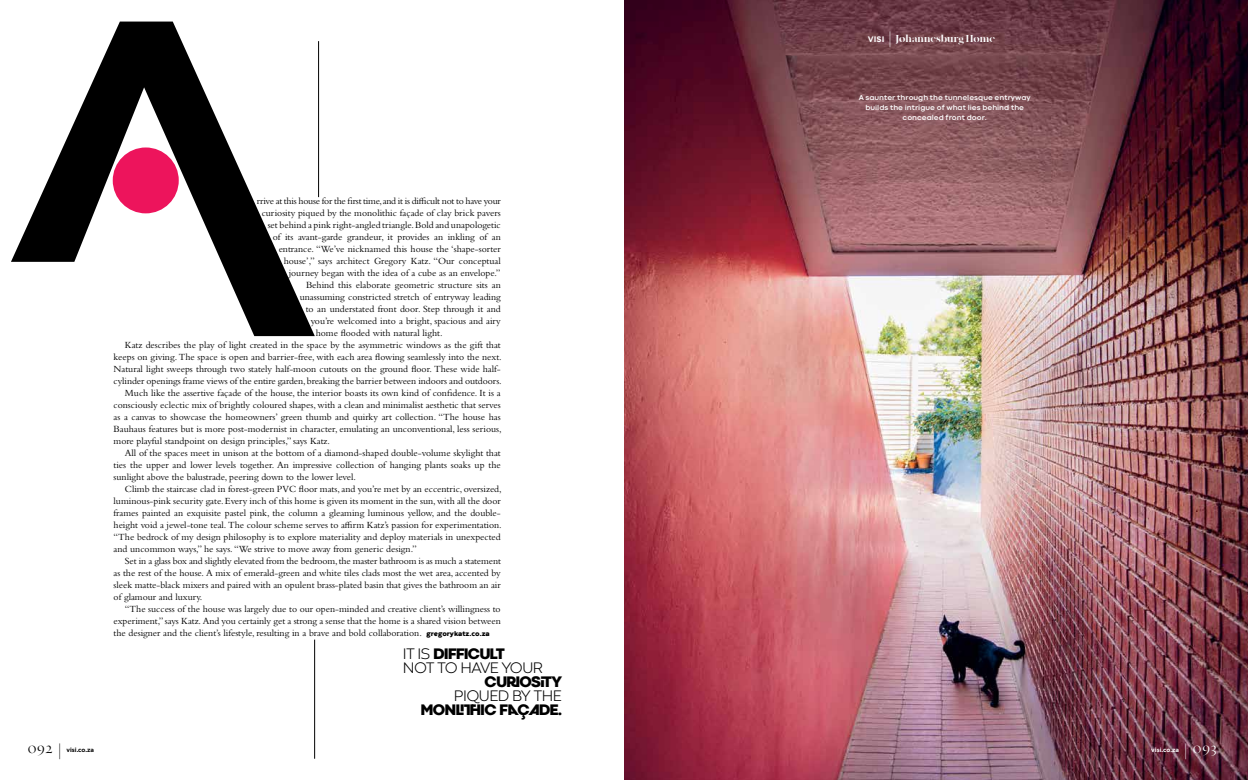
<style>
.page{position:relative;width:1248px;height:780px;background:#fff}
.page>*{position:absolute;margin:0;border:0;box-sizing:border-box;transform-origin:0 0}
.t1{font:200 17px "Gotham";color:#fff}
.t2{font:16px "Requiem Fine";color:#000}
.t3{font:16px "Requiem Fine";color:#fff}
.t4{font:700 15.9px "Codec Cold Logo";letter-spacing:-.03em;color:#000}
.t5{font:300 15.9px "Codec Warm";letter-spacing:-.03em;color:#000}
.t6{font:900 10px "MADE Canvas";color:#fff}
.t7{font:9.8px "Bembo Std";color:#000}
.t8{font:9.8px "Bembo Std";letter-spacing:-.025em;color:#000}
.t9{font:700 8px "Gotham";color:#fff}
.t10{font:700 7.5px/10px "Codec Cold";color:#fff;text-align:center}
.t11{font:700 6px "Gotham";color:#fff}
.t12{font:700 6px "Gotham";color:#000}
.s1{font-family:"Codec Warm";font-weight:800;font-size:7px}
.s2{font-family:"Codec Warm";font-weight:300}
.s3{font-weight:200;font-size:17px}
</style>
<div class="page">
<img style="left:624px;top:0;width:623px;height:780px">
<svg style="left:11px;top:22px;width:304px;height:314px"></svg>
<hr style="left:318px;top:41px;width:1px;height:156px;background:#000">
<hr style="left:314px;top:639px;width:1px;height:119px;background:#000">
<p class="t9" style="left:867px;top:34px;width:18px">VISI</p>
<h1 class="t1" style="left:887px;top:28px;width:6px">|</h1>
<p class="t6" style="left:895px;top:33px;width:101px">Johannesburg Home</p>
<p class="t8" style="left:257px;top:195px;width:246px">rrive at this house for the first time, and it is difficult not to have your</p>
<p class="t7" style="left:262px;top:207px;width:241px">curiosity piqued by the monolithic façade of clay brick pavers</p>
<p class="t7" style="left:268px;top:219px;width:235px">set behind a pink right-angled triangle. Bold and unapologetic</p>
<p class="t7" style="left:273px;top:231px;width:230px">of its avant-garde grandeur, it provides an inkling of an</p>
<p class="t7" style="left:279px;top:243px;width:224px">entrance. “We’ve nicknamed this house the ‘shape-sorter</p>
<p class="t7" style="left:284px;top:255px;width:219px">house’,” says architect Gregory Katz. “Our conceptual</p>
<p class="t7" style="left:289px;top:267px;width:213px">journey began with the idea of a cube as an envelope.”</p>
<p class="t7" style="left:306px;top:279px;width:196px">Behind this elaborate geometric structure sits an</p>
<p class="t7" style="left:300px;top:291px;width:203px">unassuming constricted stretch of entryway leading</p>
<p class="t7" style="left:306px;top:303px;width:196px">to an understated front door. Step through it and</p>
<p class="t7" style="left:311px;top:315px;width:192px">you’re welcomed into a bright, spacious and airy</p>
<p class="t7" style="left:316px;top:327px;width:128px">home flooded with natural light.</p>
<p class="t7" style="left:125px;top:339px;width:377px">Katz describes the play of light created in the space by the asymmetric windows as the gift that</p>
<p class="t7" style="left:114px;top:351px;width:389px">keeps on giving. The space is open and barrier-free, with each area flowing seamlessly into the next.</p>
<p class="t7" style="left:114px;top:363px;width:388px">Natural light sweeps through two stately half-moon cutouts on the ground floor. These wide half-</p>
<p class="t7" style="left:114px;top:375px;width:390px">cylinder openings frame views of the entire garden, breaking the barrier between indoors and outdoors.</p>
<p class="t7" style="left:125px;top:387px;width:377px">Much like the assertive façade of the house, the interior boasts its own kind of confidence. It is a</p>
<p class="t7" style="left:114px;top:399px;width:388px">consciously eclectic mix of brightly coloured shapes, with a clean and minimalist aesthetic that serves</p>
<p class="t7" style="left:114px;top:411px;width:388px">as a canvas to showcase the homeowners’ green thumb and quirky art collection. “The house has</p>
<p class="t7" style="left:114px;top:423px;width:389px">Bauhaus features but is more post-modernist in character, emulating an unconventional, less serious,</p>
<p class="t7" style="left:114px;top:435px;width:218px">more playful standpoint on design principles,” says Katz.</p>
<p class="t7" style="left:125px;top:447px;width:377px">All of the spaces meet in unison at the bottom of a diamond-shaped double-volume skylight that</p>
<p class="t7" style="left:114px;top:459px;width:388px">ties the upper and lower levels together. An impressive collection of hanging plants soaks up the</p>
<p class="t7" style="left:114px;top:471px;width:244px">sunlight above the balustrade, peering down to the lower level.</p>
<p class="t7" style="left:125px;top:483px;width:378px">Climb the staircase clad in forest-green PVC floor mats, and you’re met by an eccentric, oversized,</p>
<p class="t7" style="left:114px;top:495px;width:388px">luminous-pink security gate. Every inch of this home is given its moment in the sun, with all the door</p>
<p class="t7" style="left:114px;top:507px;width:389px">frames painted an exquisite pastel pink, the column a gleaming luminous yellow, and the double-</p>
<p class="t7" style="left:114px;top:519px;width:390px">height void a jewel-tone teal. The colour scheme serves to affirm Katz’s passion for experimentation.</p>
<p class="t7" style="left:114px;top:531px;width:388px">“The bedrock of my design philosophy is to explore materiality and deploy materials in unexpected</p>
<p class="t7" style="left:114px;top:543px;width:304px">and uncommon ways,” he says. “We strive to move away from generic design.”</p>
<p class="t7" style="left:125px;top:555px;width:377px">Set in a glass box and slightly elevated from the bedroom, the master bathroom is as much a statement</p>
<p class="t7" style="left:114px;top:567px;width:389px">as the rest of the house. A mix of emerald-green and white tiles clads most the wet area, accented by</p>
<p class="t7" style="left:114px;top:579px;width:388px">sleek matte-black mixers and paired with an opulent brass-plated basin that gives the bathroom an air</p>
<p class="t7" style="left:114px;top:591px;width:90px">of glamour and luxury.</p>
<p class="t7" style="left:125px;top:603px;width:377px">“The success of the house was largely due to our open-minded and creative client’s willingness to</p>
<p class="t7" style="left:114px;top:615px;width:388px">experiment,” says Katz. And you certainly get a strong a sense that the home is a shared vision between</p>
<p class="t7" style="left:114px;top:627px;width:378px">the designer and the client’s lifestyle, resulting in a brave and bold collaboration. <span class="s1">gregorykatz.co.za</span></p>
<h3 class="t4" style="left:403px;top:644px;width:101px"><span class="s2">IT IS</span> DIFFICULT</h3>
<h3 class="t5" style="left:403px;top:658px;width:142px">NOT TO HAVE YOUR</h3>
<h3 class="t4" style="left:484px;top:672px;width:79px">CURIOSITY</h3>
<h3 class="t5" style="left:454px;top:686px;width:109px">PIQUED BY THE</h3>
<h3 class="t4" style="left:421px;top:700px;width:142px">MONLITHIC FAÇADE.</h3>
<p class="t10" style="left:858px;top:93px;width:174px">A saunter through the tunnelesque entryway builds the intrigue of what lies behind the concealed front door.</p>
<p class="t12" style="left:57px;top:745px;width:38px"><span class="s3">|</span> visi.co.za</p>
<p class="t11" style="left:1151px;top:745px;width:38px">visi.co.za <span class="s3">|</span></p>
<h2 class="t2" style="left:27px;top:736px;width:27px">092</h2>
<h2 class="t3" style="left:1192px;top:736px;width:26px">093</h2>
</div>
